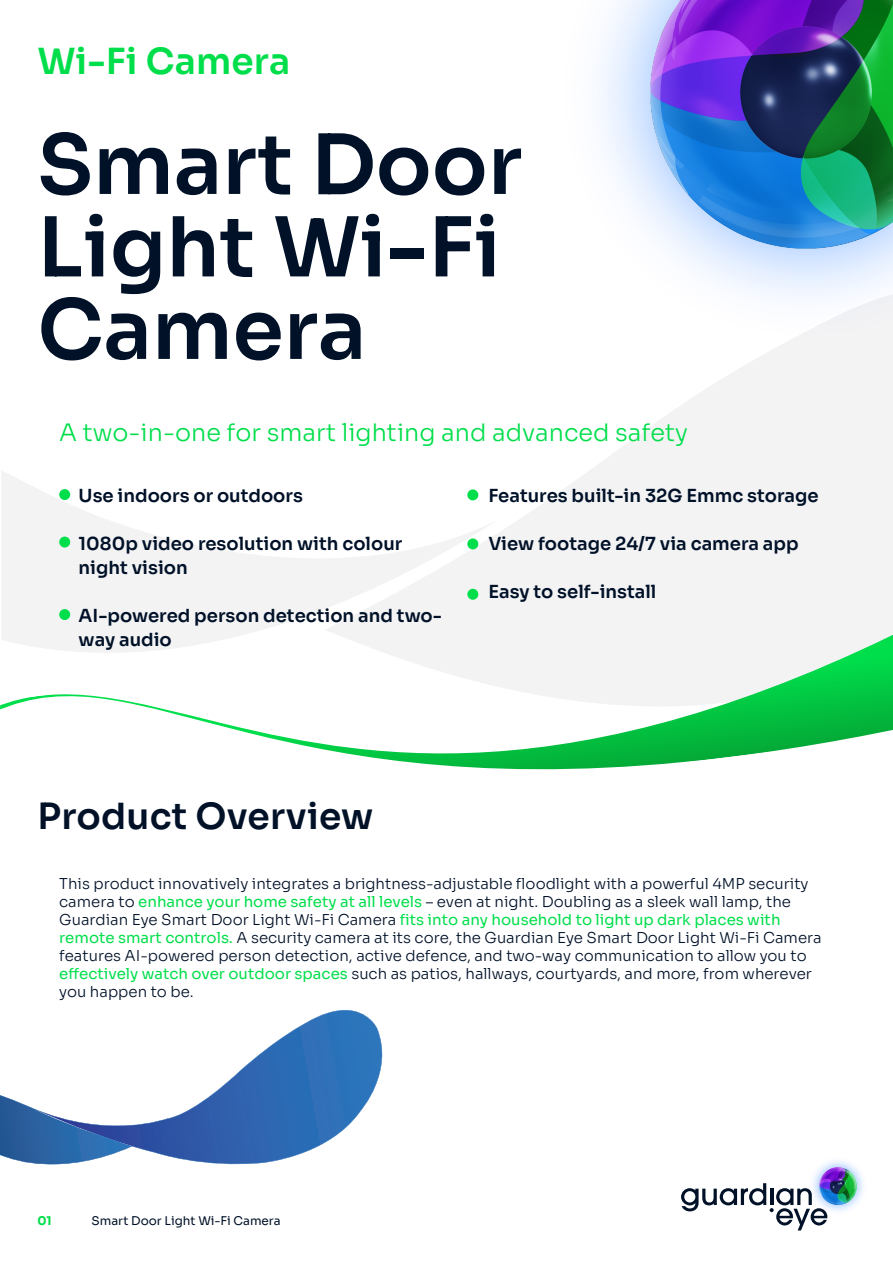
<style>
.page{position:relative;width:893px;height:1263px;background:#fff}
.page>*{position:absolute;margin:0;border:0;box-sizing:border-box;transform-origin:0 0}
.t1{font:600 82.5px/82.5px "Sora";color:#001128}
.t2{font:600 36px "Sora";letter-spacing:.005em;color:#001128}
.t3{font:600 36px "Sora";letter-spacing:.005em;color:#00de4b}
.t4{font:300 24px "Sora";color:#00de4b}
.t5{font:600 18px/24px "Sora";color:#001128}
.t6{font:300 15px/18px "Sora";color:#001128}
.t7{font:12px "Sora";color:#001128}
.t8{font:700 12px "Sora";color:#00de4b}
.s1{font-weight:400;color:#00de4b}
</style>
<div class="page">
<svg style="left:501px;top:353px;width:392px;height:253px;fill:#f3f3f4"></svg>
<svg style="left:2px;top:471px;width:499px;height:135px"></svg>
<svg style="left:0;top:606px;width:893px;height:164px"></svg>
<img style="left:601px;top:0;width:292px;height:353px">
<div style="left:59px;top:489px;width:11px;height:11px;background:#00de4b;border-radius:50%"></div>
<div style="left:59px;top:537px;width:11px;height:10px;background:#00de4b;border-radius:50%"></div>
<div style="left:59px;top:609px;width:11px;height:11px;background:#00de4b;border-radius:50%"></div>
<div style="left:467px;top:489px;width:11px;height:11px;background:#00de4b;border-radius:50%"></div>
<div style="left:467px;top:538px;width:11px;height:11px;background:#00de4b;border-radius:50%"></div>
<div style="left:467px;top:589px;width:11px;height:11px;background:#00de4b;border-radius:50%"></div>
<svg style="left:681px;top:1183px;width:146px;height:47px"></svg>
<img style="left:804px;top:1183px;width:24px;height:37px">
<img style="left:806px;top:1161px;width:57px;height:57px">
<svg style="left:0;top:1010px;width:383px;height:155px"></svg>
<p class="t3" style="left:38px;top:31px;width:254px">Wi-Fi Camera</p>
<p class="t1" style="left:38px;top:116px;width:486px">Smart Door<br>Light Wi-Fi<br>Camera</p>
<p class="t4" style="left:59px;top:412px;width:630px">A two-in-one for smart lighting and advanced safety</p>
<p class="t5" style="left:79px;top:482px;width:226px">Use indoors or outdoors</p>
<p class="t5" style="left:79px;top:530px;width:325px">1080p video resolution with colour night vision</p>
<p class="t5" style="left:79px;top:602px;width:365px">AI-powered person detection and two&shy;way audio</p>
<p class="t5" style="left:488px;top:482px;width:332px">Features built-in 32G Emmc storage</p>
<p class="t5" style="left:488px;top:530px;width:312px">View footage 24/7 via camera app</p>
<p class="t5" style="left:488px;top:578px;width:169px">Easy to self-install</p>
<p class="t2" style="left:38px;top:786px;width:338px">Product Overview</p>
<p class="t6" style="left:59px;top:873px;width:764px">This product innovatively integrates a brightness-adjustable floodlight with a powerful 4MP security camera to <span class="s1">enhance your home safety at all levels</span> – even at night. Doubling as a sleek wall lamp, the Guardian Eye Smart Door Light Wi-Fi Camera <span class="s1">fits into any household to light up dark places with remote smart controls.</span> A security camera at its core, the Guardian Eye Smart Door Light Wi-Fi Camera features AI-powered person detection, active defence, and two-way communication to allow you to <span class="s1">effectively watch over outdoor spaces</span> such as patios, hallways, courtyards, and more, from wherever you happen to be.</p>
<p class="t8" style="left:38px;top:1210px;width:16px">01</p>
<p class="t7" style="left:91px;top:1210px;width:191px">Smart Door Light Wi-Fi Camera</p>
</div>
